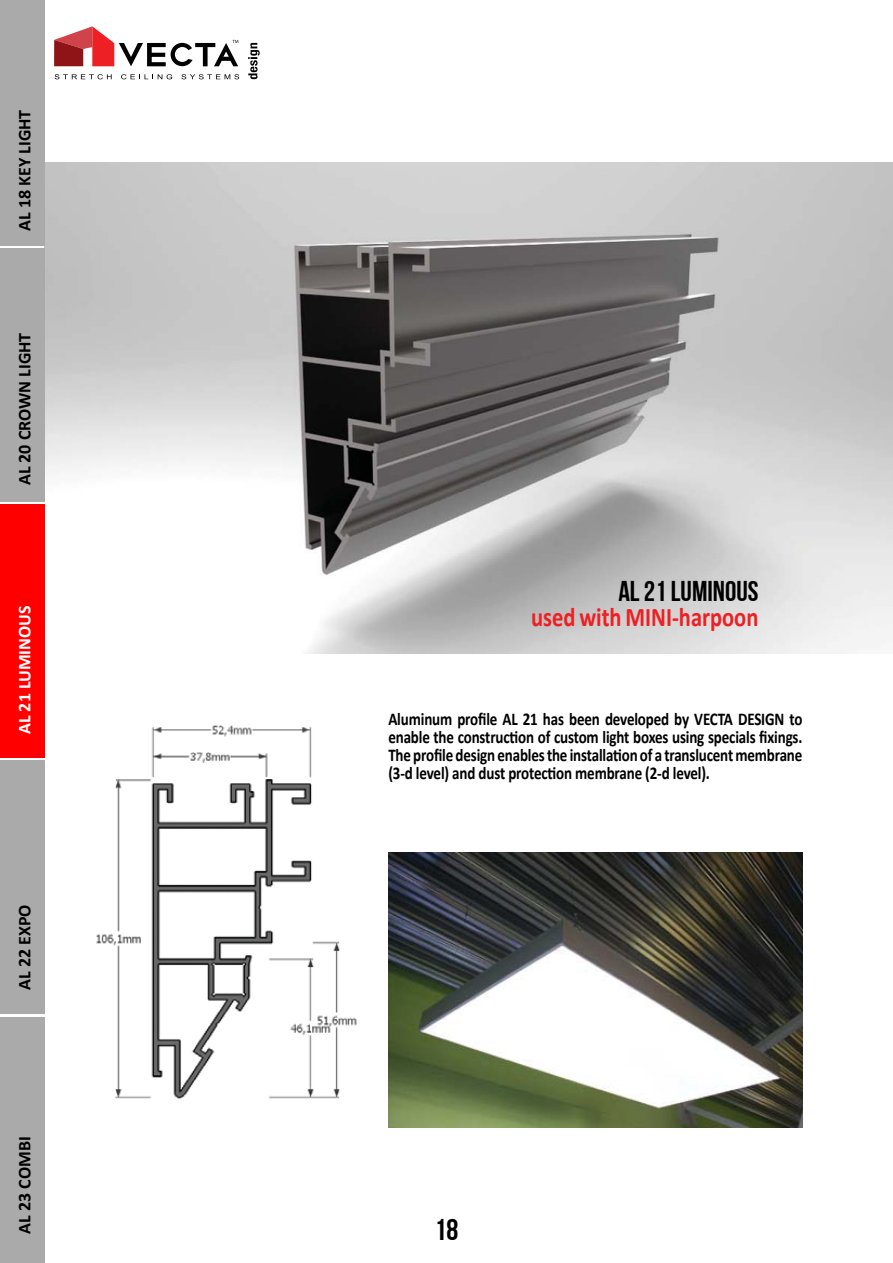
<style>
.page{position:relative;width:893px;height:1263px;background:#fff}
.page>*{position:absolute;margin:0;border:0;box-sizing:border-box;transform-origin:0 0}
.t1{font:30px "Bebas Neue Cyrillic";color:#000}
.t2{font:28.5px "Bebas Neue Cyrillic";color:#000}
.t3{font:700 27px "Calibri";color:#ed2023;scale:.83 1}
.t4{font:700 18px/18px "Calibri";letter-spacing:-.01em;color:#000;text-align:justify;scale:.83 1}
.t5{font:700 18px "Calibri";letter-spacing:-.01em;color:#000}
.t6{font:700 18px "Calibri";color:#fff}
</style>
<div class="page">
<svg style="left:55px;top:74px;width:57px;height:5px"></svg>
<svg style="left:121px;top:74px;width:51px;height:5px"></svg>
<svg style="left:181px;top:74px;width:58px;height:5px"></svg>
<svg style="left:248px;top:43px;width:12px;height:36px"></svg>
<svg style="left:54px;top:26px;width:184px;height:40px"></svg>
<img style="left:44px;top:163px;width:849px;height:490px">
<img style="left:96px;top:725px;width:261px;height:374px">
<img style="left:388px;top:853px;width:414px;height:274px">
<div style="left:0;top:1018px;width:44px;height:245px;background:#aaa"></div>
<div style="left:0;top:504px;width:44px;height:254px;background:#f00"></div>
<div style="left:0;top:760px;width:44px;height:254px;background:#aaa"></div>
<div style="left:0;top:248px;width:44px;height:253px;background:#aaa"></div>
<div style="left:0;top:0;width:44px;height:245px;background:#aaa"></div>
<p class="t5" style="left:13px;top:231px;width:123px;rotate:-90deg">AL 18 KEY LIGHT</p>
<p class="t5" style="left:13px;top:485px;width:154px;rotate:-90deg">AL 20 CROWN LIGHT</p>
<p class="t6" style="left:13px;top:734px;width:130px;rotate:-90deg">AL 21 LUMINOUS</p>
<p class="t5" style="left:13px;top:990px;width:87px;rotate:-90deg">AL 22 EXPO</p>
<p class="t5" style="left:13px;top:1234px;width:99px;rotate:-90deg">AL 23 COMBI</p>
<h2 class="t2" style="left:618px;top:575px;width:142px">AL 21 LUMINOUS</h2>
<h3 class="t3" style="left:531px;top:600px;width:275px">used with MINI-harpoon</h3>
<p class="t4" style="left:388px;top:710px;width:500px">Aluminum profile AL 21 has been developed by VECTA DESIGN to enable the construction of custom light boxes using specials fixings.<br>The profile design enables the installation of a translucent membrane (3-d level) and dust protection membrane (2-d level).</p>
<h1 class="t1" style="left:435px;top:1213px;width:25px">18</h1>
</div>
